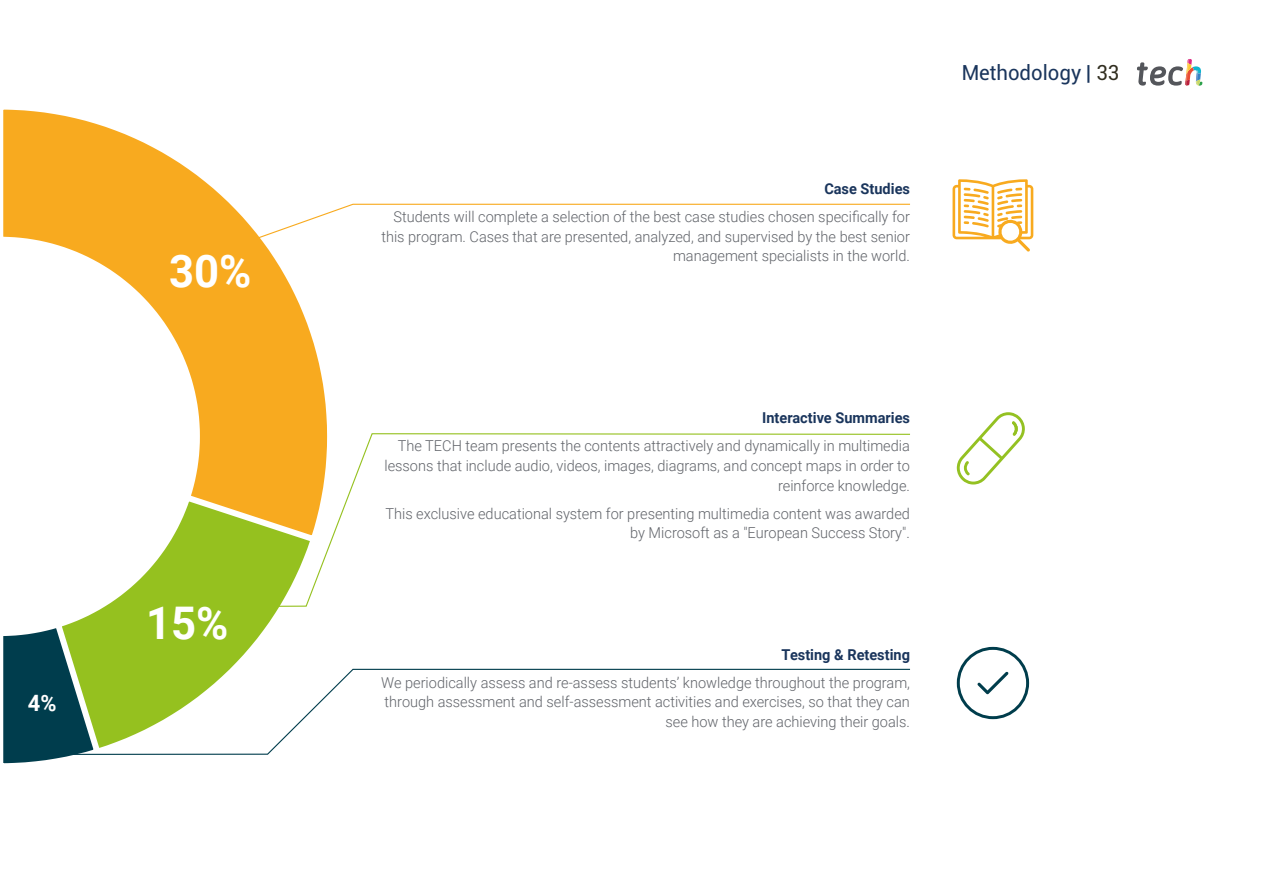
<style>
.page{position:relative;width:1263px;height:893px;background:#fff}
.page>*{position:absolute;margin:0;border:0;box-sizing:border-box;transform-origin:0 0}
.t1{font:700 45px "Roboto";color:#fff}
.t2{font:700 22.5px "Roboto";color:#fff}
.t3{font:21px "Roboto";color:#1a355c}
.t4{font:300 15px/19.5px "Roboto";color:#61646a;text-align:right}
.t5{font:700 15px "Roboto";color:#1a355c}
.s1{color:#312e20}
</style>
<div class="page">
<svg style="left:1137px;top:59px;width:65px;height:27px"></svg>
<svg style="left:3px;top:109px;width:324px;height:387px"></svg>
<svg style="left:74px;top:496px;width:205px;height:172px"></svg>
<svg style="left:3px;top:622px;width:96px;height:142px"></svg>
<svg style="left:63px;top:668px;width:847px;height:87px"></svg>
<svg style="left:220px;top:203px;width:690px;height:49px"></svg>
<svg style="left:263px;top:433px;width:647px;height:174px"></svg>
<svg style="left:952px;top:179px;width:81px;height:73px"></svg>
<svg style="left:957px;top:647px;width:72px;height:72px"></svg>
<svg style="left:956px;top:412px;width:69px;height:72px"></svg>
<h1 class="t1" style="left:169px;top:239px;width:84px">30%</h1>
<h2 class="t2" style="left:28px;top:687px;width:30px">4%</h2>
<h1 class="t1" style="left:146px;top:591px;width:84px">15%</h1>
<p class="t5" style="left:824px;top:178px;width:87px">Case Studies</p>
<p class="t4" style="left:381px;top:207px;width:530px">Students will complete a selection of the best case studies chosen specifically for this program. Cases that are presented, analyzed, and supervised by the best senior management specialists in the world.</p>
<h3 class="t3" style="left:962px;top:57px;width:159px">Methodology | <span class="s1">33</span></h3>
<p class="t5" style="left:762px;top:408px;width:149px">Interactive Summaries</p>
<p class="t4" style="left:384px;top:436px;width:527px">The TECH team presents the contents attractively and dynamically in multimedia lessons that include audio, videos, images, diagrams, and concept maps in order to reinforce knowledge.</p>
<p class="t4" style="left:385px;top:503px;width:526px">This exclusive educational system for presenting multimedia content was awarded by Microsoft as a "European Success Story".</p>
<p class="t5" style="left:782px;top:644px;width:130px">Testing &amp; Retesting</p>
<p class="t4" style="left:381px;top:672px;width:530px">We periodically assess and re-assess students’ knowledge throughout the program, through assessment and self-assessment activities and exercises, so that they can see how they are achieving their goals.</p>
</div>
